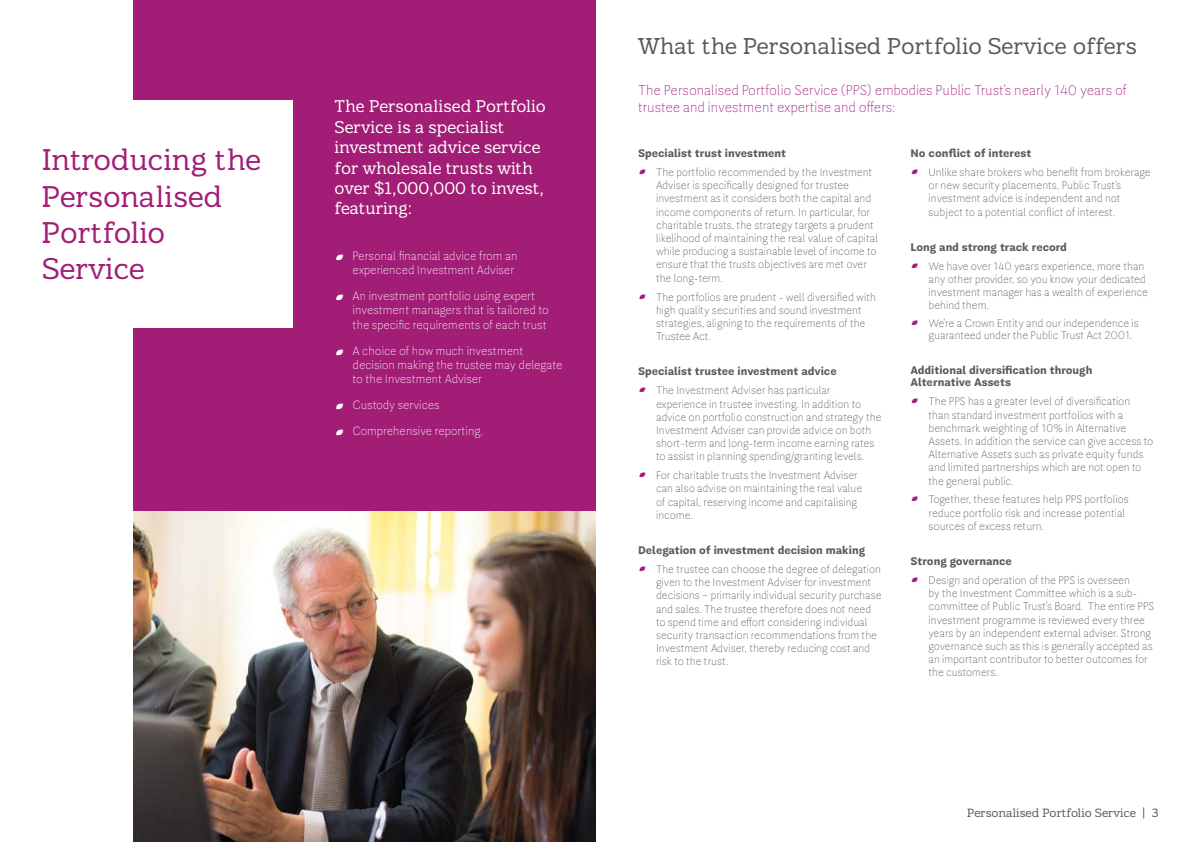
<style>
.page{position:relative;width:1191px;height:842px;background:#fff}
.page>*{position:absolute;margin:0;border:0;box-sizing:border-box;transform-origin:0 0}
.t1{font:30px/36px "Trust";color:#a21d76}
.t2{font:30px "Trust";color:#fff}
.t3{font:25px "Trust";color:#a21d76}
.t4{font:23px "Trust";color:#58595b}
.t5{font:17px/20.4px "Trust";color:#fff}
.t6{font:14px/16.8px "Guanabara Sans Regular 2";color:#a21d76}
.t7{font:12px/14.4px "Guanabara Sans Regular 2";color:#fff}
.t8{font:12px "Trust";color:#58595b}
.t9{font:11px/13.2px "Guanabara Sans Regular 2";color:#58595b}
.t10{font:11px/12px "Guanabara Sans Regular 3";color:#58595b}
.s1{color:#a21d76}
</style>
<div class="page">
<div style="left:133px;top:0;width:462px;height:511px;background:#a21d76"></div>
<div style="left:0;top:100px;width:292px;height:227px;background:#fff"></div>
<img style="left:133px;top:512px;width:462px;height:330px">
<h3 class="t4" style="left:638px;top:33px;width:500px">What the Personalised Portfolio Service offers</h3>
<p class="t6" style="left:638px;top:82px;width:490px">The Personalised Portfolio Service (PPS) embodies Public Trust’s nearly 140 years of trustee and investment expertise and offers:</p>
<h3 class="t5" style="left:334px;top:97px;width:213px">The Personalised Portfolio<br>Service is a specialist investment advice service for wholesale trusts with over $1,000,000 to invest, featuring:</h3>
<p class="t10" style="left:910px;top:148px;width:122px">No conflict of interest</p>
<h2 class="t3" style="left:910px;top:152px;width:10px">←</h2>
<p class="t9" style="left:928px;top:166px;width:223px">Unlike share brokers who benefit from brokerage or new security placements, Public Trust’s investment advice is independent and not subject to a potential conflict of interest.</p>
<p class="t10" style="left:910px;top:241px;width:158px">Long and strong track record</p>
<h2 class="t3" style="left:910px;top:245px;width:10px">←</h2>
<p class="t9" style="left:928px;top:260px;width:221px">We have over 140 years experience, more than any other provider, so you know your dedicated investment manager has a wealth of experience behind them.</p>
<h2 class="t3" style="left:910px;top:303px;width:10px">←</h2>
<p class="t9" style="left:928px;top:317px;width:212px;line-height:12px">We’re a Crown Entity and our independence is guaranteed under the Public Trust Act 2001.</p>
<p class="t10" style="left:910px;top:365px;width:183px">Additional diversification through<br>Alternative Assets</p>
<h2 class="t3" style="left:910px;top:381px;width:10px">←</h2>
<p class="t9" style="left:928px;top:395px;width:226px">The PPS has a greater level of diversification than standard investment portfolios with a benchmark weighting of 10% in Alternative Assets. In addition the service can give access to Alternative Assets such as private equity funds and limited partnerships which are not open to the general public.</p>
<h2 class="t3" style="left:910px;top:479px;width:10px">←</h2>
<p class="t9" style="left:928px;top:493px;width:202px">Together, these features help PPS portfolios reduce portfolio risk and increase potential sources of excess return.</p>
<p class="t10" style="left:910px;top:556px;width:103px">Strong governance</p>
<h2 class="t3" style="left:910px;top:559px;width:10px">←</h2>
<p class="t9" style="left:928px;top:574px;width:227px">Design and operation of the PPS is overseen<br>by the Investment Committee which is a sub&shy;committee of Public Trust’s Board. The entire PPS investment programme is reviewed every three years by an independent external adviser. Strong governance such as this is generally accepted as an important contributor to better outcomes for the customers.</p>
<h1 class="t1" style="left:42px;top:143px;width:221px">Introducing the<br>Personalised<br>Portfolio<br>Service</h1>
<p class="t10" style="left:638px;top:148px;width:149px">Specialist trust investment</p>
<h2 class="t3" style="left:638px;top:151px;width:10px">←</h2>
<p class="t9" style="left:656px;top:166px;width:224px">The portfolio recommended by the Investment Adviser is specifically designed for trustee investment as it considers both the capital and income components of return. In particular, for charitable trusts, the strategy targets a prudent likelihood of maintaining the real value of capital while producing a sustainable level of income to ensure that the trusts objectives are met over the long-term.</p>
<h2 class="t3" style="left:638px;top:276px;width:10px">←</h2>
<p class="t9" style="left:656px;top:290px;width:221px">The portfolios are prudent - well diversified with high quality securities and sound investment strategies, aligning to the requirements of the Trustee Act.</p>
<p class="t10" style="left:638px;top:366px;width:200px">Specialist trustee investment advice</p>
<h2 class="t3" style="left:638px;top:370px;width:10px">←</h2>
<p class="t9" style="left:656px;top:384px;width:227px">The Investment Adviser has particular experience in trustee investing. In addition to advice on portfolio construction and strategy the Investment Adviser can provide advice on both short-term and long-term income earning rates to assist in planning spending/granting levels.</p>
<h2 class="t3" style="left:638px;top:455px;width:10px">←</h2>
<p class="t9" style="left:656px;top:469px;width:208px">For charitable trusts the Investment Adviser can also advise on maintaining the real value of capital, reserving income and capitalising income.</p>
<p class="t10" style="left:638px;top:545px;width:229px">Delegation of investment decision making</p>
<h2 class="t3" style="left:638px;top:548px;width:10px">←</h2>
<p class="t9" style="left:656px;top:563px;width:227px">The trustee can choose the degree of delegation given to the Investment Adviser for investment decisions – primarily individual security purchase and sales. The trustee therefore does not need to spend time and effort considering individual security transaction recommendations from the Investment Adviser, thereby reducing cost and risk to the trust.</p>
<h1 class="t2" style="left:334px;top:233px;width:12px">←</h1>
<p class="t7" style="left:352px;top:249px;width:166px">Personal financial advice from an experienced Investment Adviser</p>
<h1 class="t2" style="left:334px;top:273px;width:12px">←</h1>
<p class="t7" style="left:352px;top:289px;width:198px">An investment portfolio using expert investment managers that is tailored to the specific requirements of each trust</p>
<h1 class="t2" style="left:334px;top:328px;width:12px">←</h1>
<p class="t7" style="left:352px;top:343px;width:211px">A choice of how much investment decision making the trustee may delegate to the Investment Adviser</p>
<h1 class="t2" style="left:334px;top:382px;width:12px">←</h1>
<p class="t7" style="left:352px;top:398px;width:89px">Custody services</p>
<h1 class="t2" style="left:334px;top:408px;width:12px">←</h1>
<p class="t7" style="left:352px;top:424px;width:132px">Comprehensive reporting.</p>
<p class="t8" style="left:967px;top:806px;width:193px">Personalised Portfolio Service <span class="s1">|</span> 3</p>
</div>
